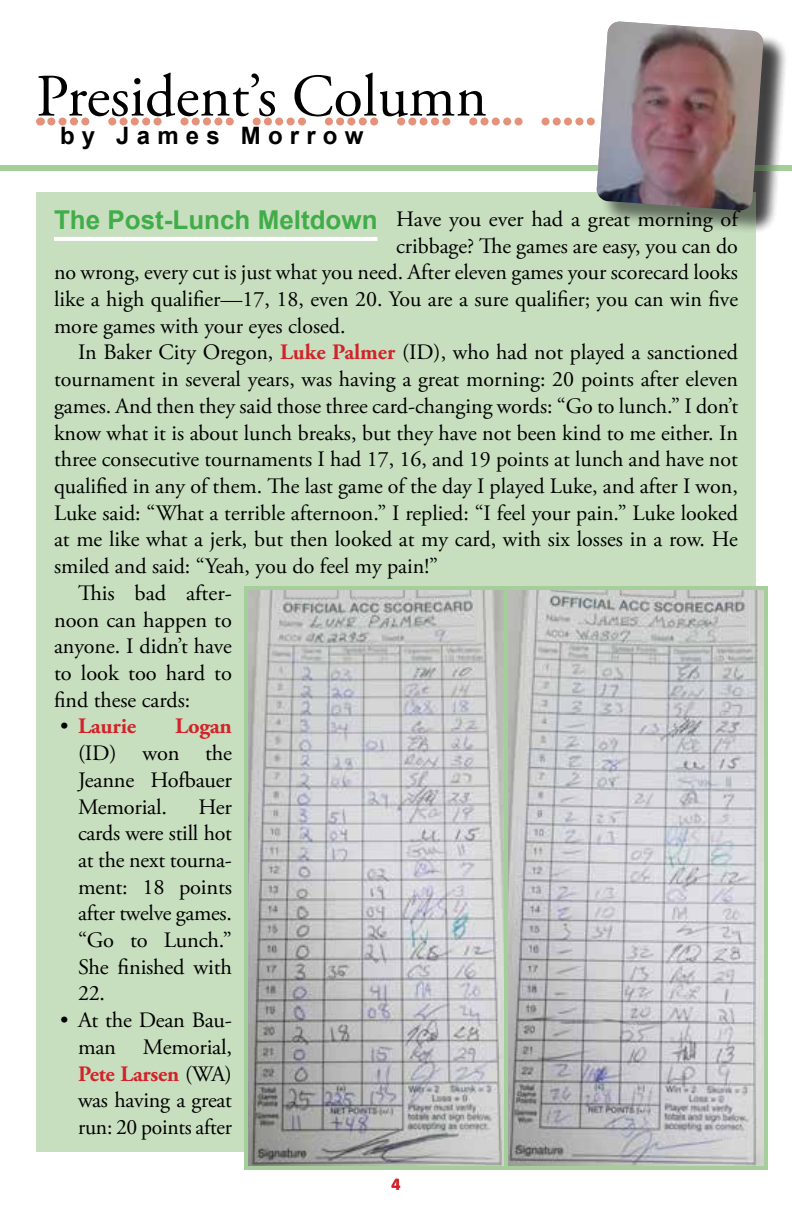
<style>
.page{position:relative;width:792px;height:1224px;background:#fff}
.page>*{position:absolute;margin:0;border:0;box-sizing:border-box;transform-origin:0 0}
.t1{font:60px "Adobe Garamond Pro";color:#000}
.t2{font:700 26px "Arial";color:#41ad49}
.t3{font:700 24px "Arial";letter-spacing:.3em;color:#000}
.t4{font:22px/26.8px "Adobe Garamond Pro";color:#000;text-align:justify}
.t5{font:700 22px "Adobe Garamond Pro";letter-spacing:-.01em;color:#d2232a}
.t6{font:700 18px "Calibri";color:#d2232a}
.s1{font-weight:700;color:#d2232a}
.s2{font-weight:400;color:#000}
</style>
<div class="page">
<svg style="left:51px;top:117px;width:544px;height:8px"></svg>
<img style="left:596px;top:22px;width:72px;height:170px">
<div style="left:36px;top:192px;width:720px;height:960px;background:#c7dfbf"></div>
<hr style="left:54px;top:237px;width:324px;height:4px;background:#fff">
<div style="left:0;top:165px;width:792px;height:6px;background:#a4ce9a"></div>
<div style="left:600px;top:25px;width:188px;height:210px;background:#000;opacity:.5"></div>
<img style="left:249px;top:591px;width:514px;height:574px">
<div style="left:244px;top:586px;width:264px;height:584px;border:4px solid #a4ce9a"></div>
<div style="left:504px;top:586px;width:264px;height:584px;border:4px solid #a4ce9a"></div>
<h1 class="t1" style="left:36px;top:60px;width:453px">President’s Column</h1>
<p class="t3" style="left:60px;top:120px;width:305px">by James Morrow</p>
<p class="t4" style="left:396px;top:206px;width:344px">Have you ever had a great morning of</p>
<p class="t4" style="left:396px;top:233px;width:343px">cribbage? The games are easy, you can do</p>
<p class="t4" style="left:54px;top:260px;width:685px">no wrong, every cut is just what you need. After eleven games your scorecard looks</p>
<p class="t4" style="left:54px;top:286px;width:686px">like a high qualifier—17, 18, even 20. You are a sure qualifier; you can win five</p>
<p class="t4" style="left:54px;top:313px;width:293px">more games with your eyes closed.</p>
<p class="t4" style="left:78px;top:340px;width:661px">In Baker City Oregon, <span class="s1">Luke Palmer</span> (ID), who had not played a sanctioned</p>
<p class="t4" style="left:54px;top:367px;width:686px">tournament in several years, was having a great morning: 20 points after eleven</p>
<p class="t4" style="left:54px;top:393px;width:686px">games. And then they said those three card-changing words: “Go to lunch.” I don’t</p>
<p class="t4" style="left:54px;top:420px;width:685px">know what it is about lunch breaks, but they have not been kind to me either. In</p>
<p class="t4" style="left:54px;top:447px;width:685px">three consecutive tournaments I had 17, 16, and 19 points at lunch and have not</p>
<p class="t4" style="left:54px;top:473px;width:685px">qualified in any of them. The last game of the day I played Luke, and after I won,</p>
<p class="t4" style="left:54px;top:500px;width:686px">Luke said: “What a terrible afternoon.” I replied: “I feel your pain.” Luke looked</p>
<p class="t4" style="left:54px;top:527px;width:685px">at me like what a jerk, but then looked at my card, with six losses in a row. He</p>
<p class="t4" style="left:54px;top:554px;width:386px">smiled and said: “Yeah, you do feel my pain!”</p>
<p class="t4" style="left:78px;top:580px;width:156px">This bad after-</p>
<p class="t4" style="left:54px;top:607px;width:180px">noon can happen to</p>
<p class="t4" style="left:54px;top:634px;width:179px">anyone. I didn’t have</p>
<p class="t4" style="left:54px;top:660px;width:179px">to look too hard to</p>
<p class="t4" style="left:54px;top:687px;width:138px">find these cards:</p>
<p class="t5" style="left:60px;top:714px;width:78px"><span class="s2">•</span> Laurie</p>
<p class="t5" style="left:175px;top:714px;width:58px">Logan</p>
<p class="t4" style="left:78px;top:741px;width:156px">(ID) won the Jeanne Hofbauer Memorial.</p>
<p class="t2" style="left:54px;top:203px;width:325px">The Post-Lunch Meltdown</p>
<p class="t4" style="left:78px;top:794px;width:156px;text-indent:120px">Her cards were still hot at the next tourna&shy;ment: 18 points after twelve games. “Go to Lunch.” She finished with 22.</p>
<p class="t4" style="left:78px;top:1008px;width:156px;text-indent:-18px">• At the Dean Bau&shy;man Memorial, <span class="s1">Pete Larsen</span> (WA) was having a great run: 20 points after</p>
<p class="t6" style="left:391px;top:1172px;width:11px">4</p>
</div>
